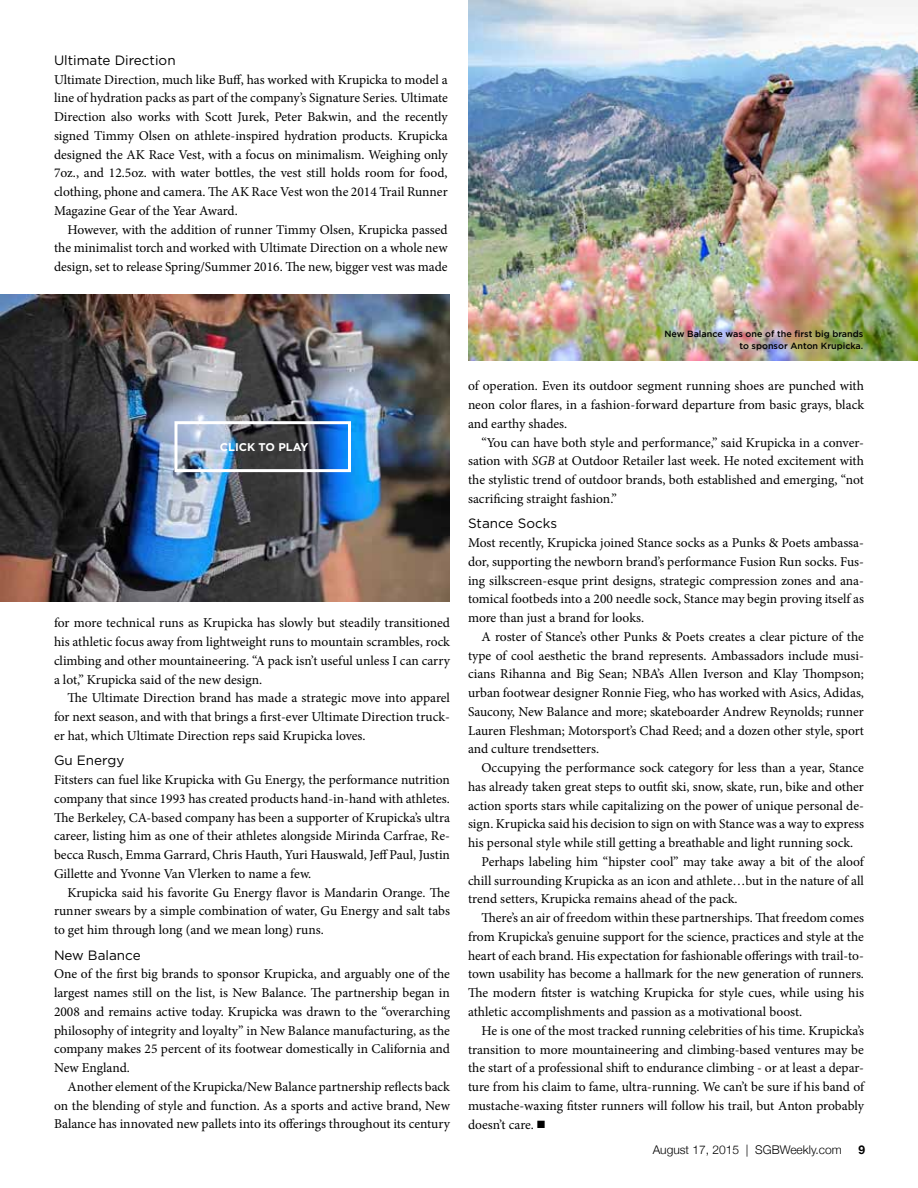
<style>
.page{position:relative;width:918px;height:1188px;background:#fff}
.page>*{position:absolute;margin:0;border:0;box-sizing:border-box;transform-origin:0 0}
.t1{font:13.5px/18.8px "Minion Pro";color:#000;text-align:justify}
.t2{font:13.5px "Gotham";color:#000}
.t3{font:300 12px "Helvetica Neue";color:#000}
.t4{font:700 12px "Helvetica Neue";color:#000}
.t5{font:700 11.25px "Gotham";color:#fff}
.t6{font:500 9px/12px "Gotham";color:#000;text-align:right}
.s1{font-style:italic}
</style>
<div class="page">
<img style="left:1px;top:295px;width:448px;height:307px">
<div style="left:174px;top:421px;width:177px;height:51px;border:3px solid #fff"></div>
<img style="left:468px;top:0;width:450px;height:360px">
<p class="t2" style="left:54px;top:51px;width:123px">Ultimate Direction</p>
<p class="t1" style="left:54px;top:70px;width:395px">Ultimate Direction, much like Buff, has worked with Krupicka to model a line of hydration packs as part of the company’s Signature Series. Ultimate Direction also works with Scott Jurek, Peter Bakwin, and the recently signed Timmy Olsen on athlete-inspired hydration products. Krupicka designed the AK Race Vest, with a focus on minimalism. Weighing only 7oz., and 12.5oz. with water bottles, the vest still holds room for food, clothing, phone and camera. The AK Race Vest won the 2014 Trail Runner Magazine Gear of the Year Award.</p>
<p class="t1" style="left:54px;top:220px;width:395px;text-indent:14px">However, with the addition of runner Timmy Olsen, Krupicka passed the minimalist torch and worked with Ultimate Direction on a whole new design, set to release Spring/Summer 2016. The new, bigger vest was made</p>
<p class="t5" style="left:220px;top:440px;width:90px">CLICK TO PLAY</p>
<p class="t1" style="left:54px;top:614px;width:398px">for more technical runs as Krupicka has slowly but steadily transitioned his athletic focus away from lightweight runs to mountain scrambles, rock climbing and other mountaineering. “A pack isn’t useful unless I can carry a lot,” Krupicka said of the new design.</p>
<p class="t1" style="left:54px;top:689px;width:397px;text-indent:14px">The Ultimate Direction brand has made a strategic move into apparel for next season, and with that brings a first-ever Ultimate Direction truck&shy;er hat, which Ultimate Direction reps said Krupicka loves.</p>
<p class="t2" style="left:54px;top:752px;width:72px">Gu Energy</p>
<p class="t1" style="left:54px;top:770px;width:398px">Fitsters can fuel like Krupicka with Gu Energy, the performance nutrition company that since 1993 has created products hand-in-hand with athletes.<br>The Berkeley, CA-based company has been a supporter of Krupicka’s ultra career, listing him as one of their athletes alongside Mirinda Carfrae, Re&shy;becca Rusch, Emma Garrard, Chris Hauth, Yuri Hauswald, Jeff Paul, Justin Gillette and Yvonne Van Vlerken to name a few.</p>
<p class="t1" style="left:54px;top:883px;width:398px;text-indent:14px">Krupicka said his favorite Gu Energy flavor is Mandarin Orange. The runner swears by a simple combination of water, Gu Energy and salt tabs to get him through long (and we mean long) runs.</p>
<p class="t2" style="left:54px;top:946px;width:88px">New Balance</p>
<p class="t1" style="left:54px;top:965px;width:398px">One of the first big brands to sponsor Krupicka, and arguably one of the largest names still on the list, is New Balance. The partnership began in 2008 and remains active today. Krupicka was drawn to the “overarching philosophy of integrity and loyalty” in New Balance manufacturing, as the company makes 25 percent of its footwear domestically in California and New England.</p>
<p class="t1" style="left:54px;top:1077px;width:398px;text-indent:14px">Another element of the Krupicka/New Balance partnership reflects back on the blending of style and function. As a sports and active brand, New Balance has innovated new pallets into its offerings throughout its century</p>
<p class="t6" style="left:664px;top:328px;width:200px">New Balance was one of the first big brands to sponsor Anton Krupicka.</p>
<p class="t1" style="left:468px;top:377px;width:398px">of operation. Even its outdoor segment running shoes are punched with neon color flares, in a fashion-forward departure from basic grays, black and earthy shades.</p>
<p class="t1" style="left:468px;top:433px;width:398px;text-indent:14px">“You can have both style and performance,” said Krupicka in a conver&shy;sation with <span class="s1">SGB</span> at Outdoor Retailer last week. He noted excitement with the stylistic trend of outdoor brands, both established and emerging, “not sacrificing straight fashion.”</p>
<p class="t2" style="left:468px;top:515px;width:91px">Stance Socks</p>
<p class="t1" style="left:468px;top:534px;width:398px">Most recently, Krupicka joined Stance socks as a Punks &amp; Poets ambassa&shy;dor, supporting the newborn brand’s performance Fusion Run socks. Fus&shy;ing silkscreen-esque print designs, strategic compression zones and ana&shy;tomical footbeds into a 200 needle sock, Stance may begin proving itself as more than just a brand for looks.</p>
<p class="t1" style="left:468px;top:627px;width:398px;text-indent:14px">A roster of Stance’s other Punks &amp; Poets creates a clear picture of the type of cool aesthetic the brand represents. Ambassadors include musi&shy;cians Rihanna and Big Sean; NBA’s Allen Iverson and Klay Thompson; urban footwear designer Ronnie Fieg, who has worked with Asics, Adidas, Saucony, New Balance and more; skateboarder Andrew Reynolds; runner Lauren Fleshman; Motorsport’s Chad Reed; and a dozen other style, sport and culture trendsetters.</p>
<p class="t1" style="left:482px;top:759px;width:384px">Occupying the performance sock category for less than a year, Stance</p>
<p class="t1" style="left:468px;top:777px;width:397px">has already taken great steps to outfit ski, snow, skate, run, bike and other</p>
<p class="t1" style="left:468px;top:796px;width:397px">action sports stars while capitalizing on the power of unique personal de-</p>
<p class="t1" style="left:468px;top:815px;width:397px">sign. Krupicka said his decision to sign on with Stance was a way to express</p>
<p class="t1" style="left:468px;top:834px;width:387px">his personal style while still getting a breathable and light running sock.</p>
<p class="t1" style="left:482px;top:852px;width:384px">Perhaps labeling him “hipster cool” may take away a bit of the aloof</p>
<p class="t1" style="left:468px;top:871px;width:398px">chill surrounding Krupicka as an icon and athlete…but in the nature of all</p>
<p class="t1" style="left:468px;top:890px;width:271px">trend setters, Krupicka remains ahead of the pack.</p>
<p class="t1" style="left:482px;top:909px;width:384px">There’s an air of freedom within these partnerships. That freedom comes</p>
<p class="t1" style="left:468px;top:927px;width:398px">from Krupicka’s genuine support for the science, practices and style at the</p>
<p class="t1" style="left:468px;top:946px;width:398px">heart of each brand. His expectation for fashionable offerings with trail-to-</p>
<p class="t1" style="left:468px;top:965px;width:398px">town usability has become a hallmark for the new generation of runners.</p>
<p class="t1" style="left:468px;top:984px;width:398px">The modern fitster is watching Krupicka for style cues, while using his</p>
<p class="t1" style="left:468px;top:1002px;width:336px">athletic accomplishments and passion as a motivational boost.</p>
<p class="t1" style="left:482px;top:1021px;width:384px">He is one of the most tracked running celebrities of his time. Krupicka’s</p>
<p class="t1" style="left:468px;top:1040px;width:398px">transition to more mountaineering and climbing-based ventures may be</p>
<p class="t1" style="left:468px;top:1059px;width:397px">the start of a professional shift to endurance climbing - or at least a depar-</p>
<p class="t1" style="left:468px;top:1077px;width:398px">ture from his claim to fame, ultra-running. We can’t be sure if his band of</p>
<p class="t1" style="left:468px;top:1096px;width:397px">mustache-waxing fitster runners will follow his trail, but Anton probably</p>
<p class="t1" style="left:468px;top:1115px;width:79px">doesn’t care. ■</p>
<p class="t3" style="left:653px;top:1140px;width:190px">August 17, 2015 | SGBWeekly.com</p>
<p class="t4" style="left:858px;top:1139px;width:8px">9</p>
</div>
